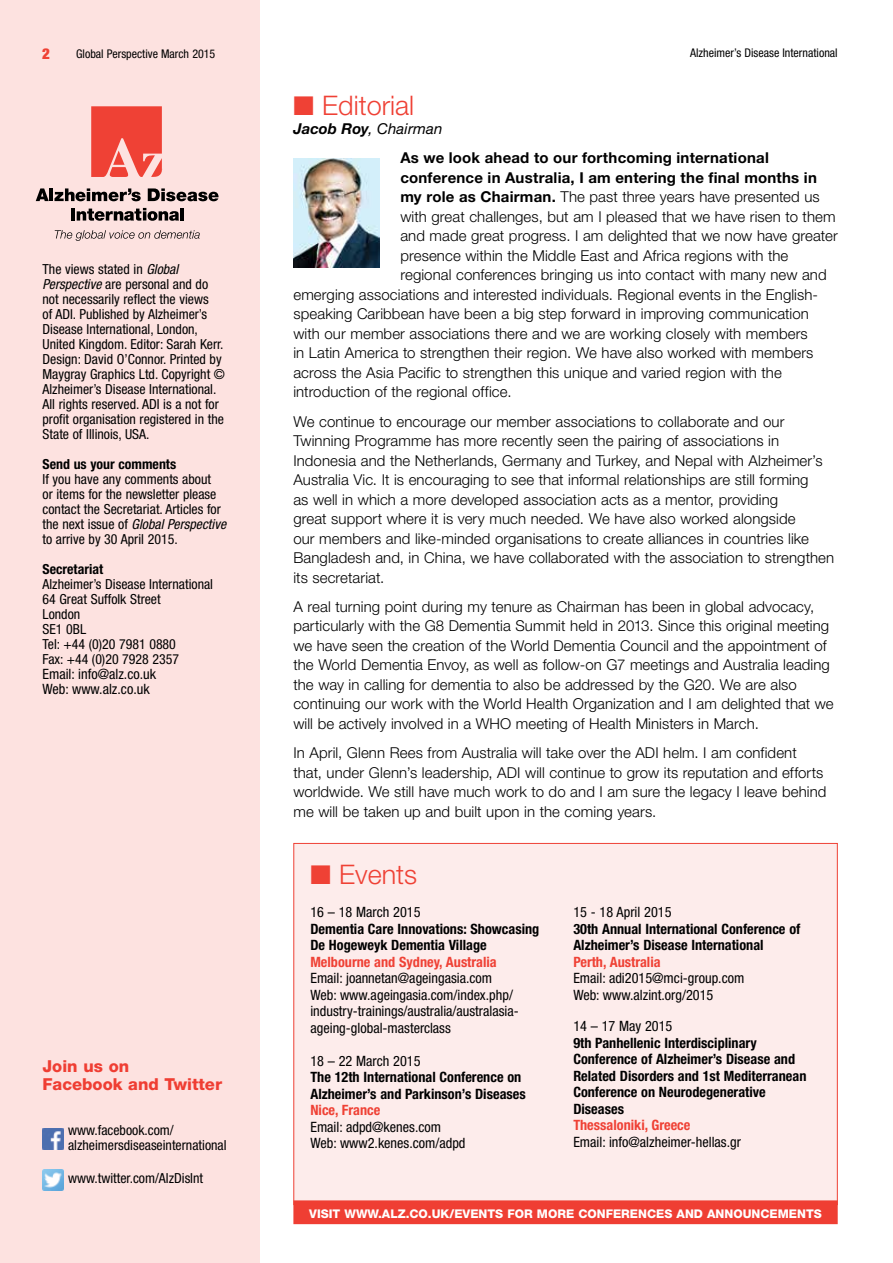
<style>
.page{position:relative;width:893px;height:1263px;background:#fff}
.page>*{position:absolute;margin:0;border:0;box-sizing:border-box;transform-origin:0 0}
.t1{font:300 27px "Helvetica Neue LT Pro";color:#ef4135}
.t2{font:800 16.5px/18px "Helvetica Neue LT Pro";color:#ef3e33}
.t3{font:300 15px/19.5px "Helvetica Neue LT Pro";letter-spacing:.005em;color:#000}
.t4{font:700 15px/29.2px "Helvetica Neue LT Pro";letter-spacing:.015em;color:#000}
.t5{font:900 condensed 15px "Helvetica Neue LT Pro";color:#ef4135}
.t6{font:condensed 14.25px/16.5px "Helvetica Neue LT Pro";color:#000}
.t7{font:700 condensed 14.25px/16.5px "Helvetica Neue LT Pro";color:#000}
.t8{font:700 condensed 14.25px "Helvetica Neue LT Pro";color:#ef4135}
.t9{font:condensed 13.8px/15px "Helvetica Neue LT Pro";color:#000}
.t10{font:700 condensed 13.8px "Helvetica Neue LT Pro";color:#000}
.t11{font:800 12px "Helvetica Neue LT Pro";color:#fff}
.t12{font:condensed 12px "Helvetica Neue LT Pro";color:#000}
.s1{font-style:italic}
.s2{font-weight:400;font-style:italic}
.s3{font-weight:700}
</style>
<div class="page">
<div style="left:0;top:0;width:259px;height:1263px;background:#fde2e0"></div>
<img style="left:43px;top:1128px;width:21px;height:21px">
<img style="left:43px;top:1169px;width:21px;height:22px">
<div style="left:293px;top:843px;width:545px;height:362px;background:#fdeceb;border:1px solid #ef4135"></div>
<div style="left:293px;top:1200px;width:545px;height:24px;background:#ef3e33"></div>
<img style="left:293px;top:158px;width:86px;height:110px">
<svg style="left:91px;top:106px;width:71px;height:71px;background:#f1584e"></svg>
<svg style="left:55px;top:230px;width:145px;height:11px"></svg>
<svg style="left:36px;top:188px;width:105px;height:13px"></svg>
<svg style="left:148px;top:188px;width:71px;height:13px"></svg>
<hr style="left:71px;top:208px;width:4px;height:13px;background:#000">
<svg style="left:77px;top:208px;width:107px;height:13px"></svg>
<p class="t5" style="left:42px;top:45px;width:9px">2</p>
<p class="t12" style="left:76px;top:47px;width:141px">Global Perspective March 2015</p>
<p class="t12" style="left:690px;top:46px;width:149px">Alzheimer’s Disease International</p>
<p class="t9" style="left:43px;top:261px;width:184px">The views stated in <span class="s1">Global Perspective</span> are personal and do not necessarily reflect the views<br>of ADI. Published by Alzheimer’s Disease International, London, United Kingdom. Editor: Sarah Kerr.<br>Design: David O’Connor. Printed by Maygray Graphics Ltd. Copyright © Alzheimer’s Disease International.<br>All rights reserved. ADI is a not for profit organisation registered in the State of Illinois, USA.</p>
<p class="t10" style="left:43px;top:455px;width:135px">Send us your comments</p>
<p class="t9" style="left:43px;top:471px;width:185px">If you have any comments about<br>or items for the newsletter please contact the Secretariat. Articles for the next issue of <span class="s1">Global Perspective </span>to arrive by 30 April 2015.</p>
<p class="t10" style="left:43px;top:560px;width:62px">Secretariat</p>
<p class="t9" style="left:43px;top:576px;width:172px">Alzheimer’s Disease International<br>64 Great Suffolk Street<br>London<br>SE1 0BL<br>Tel: +44 (0)20 7981 0880<br>Fax: +44 (0)20 7928 2357</p>
<p class="t6" style="left:43px;top:666px;width:115px;line-height:15px">Email: info@alz.co.uk<br>Web: www.alz.co.uk</p>
<p class="t2" style="left:43px;top:1057px;width:181px">JOIN US ON<br>FACEBOOK AND TWITTER</p>
<p class="t9" style="left:68px;top:1123px;width:160px">www.facebook.com/ alzheimersdiseaseinternational</p>
<p class="t9" style="left:68px;top:1171px;width:137px">www.twitter.com/AlzDisInt</p>
<h1 class="t1" style="left:293px;top:89px;width:122px">■ Editorial</h1>
<p class="t4" style="left:400px;top:114px;width:370px;text-indent:-107px"><span class="s1">Jacob Roy</span><span class="s2">, Chairman<br></span>As we look ahead to our forthcoming international</p>
<p class="t4" style="left:400px;top:163px;width:418px">conference in Australia, I am entering the final months in</p>
<p class="t3" style="left:400px;top:187px;width:421px"><span class="s3">my role as Chairman.</span> The past three years have presented us</p>
<p class="t3" style="left:400px;top:206px;width:437px">with great challenges, but am I pleased that we have risen to them</p>
<p class="t3" style="left:400px;top:226px;width:439px">and made great progress. I am delighted that we now have greater</p>
<p class="t3" style="left:400px;top:245px;width:389px">presence within the Middle East and Africa regions with the</p>
<p class="t3" style="left:400px;top:265px;width:428px">regional conferences bringing us into contact with many new and</p>
<p class="t3" style="left:293px;top:284px;width:526px">emerging associations and interested individuals. Regional events in the English-</p>
<p class="t3" style="left:293px;top:304px;width:517px">speaking Caribbean have been a big step forward in improving communication</p>
<p class="t3" style="left:293px;top:323px;width:516px">with our member associations there and we are working closely with members</p>
<p class="t3" style="left:293px;top:343px;width:522px">in Latin America to strengthen their region. We have also worked with members</p>
<p class="t3" style="left:293px;top:362px;width:490px">across the Asia Pacific to strengthen this unique and varied region with the</p>
<p class="t3" style="left:293px;top:382px;width:220px">introduction of the regional office.</p>
<p class="t3" style="left:293px;top:411px;width:542px">We continue to encourage our member associations to collaborate and our Twinning Programme has more recently seen the pairing of associations in Indonesia and the Netherlands, Germany and Turkey, and Nepal with Alzheimer’s Australia Vic. It is encouraging to see that informal relationships are still forming<br>as well in which a more developed association acts as a mentor, providing<br>great support where it is very much needed. We have also worked alongside<br>our members and like-minded organisations to create alliances in countries like Bangladesh and, in China, we have collaborated with the association to strengthen its secretariat.</p>
<p class="t3" style="left:293px;top:596px;width:542px">A real turning point during my tenure as Chairman has been in global advocacy, particularly with the G8 Dementia Summit held in 2013. Since this original meeting we have seen the creation of the World Dementia Council and the appointment of the World Dementia Envoy, as well as follow-on G7 meetings and Australia leading the way in calling for dementia to also be addressed by the G20. We are also continuing our work with the World Health Organization and I am delighted that we will be actively involved in a WHO meeting of Health Ministers in March.</p>
<p class="t3" style="left:293px;top:743px;width:534px">In April, Glenn Rees from Australia will take over the ADI helm. I am confident that, under Glenn’s leadership, ADI will continue to grow its reputation and efforts worldwide. We still have much work to do and I am sure the legacy I leave behind me will be taken up and built upon in the coming years.</p>
<h1 class="t1" style="left:310px;top:858px;width:108px">■ Events</h1>
<p class="t6" style="left:310px;top:904px;width:112px">16 – 18 March 2015</p>
<p class="t7" style="left:310px;top:920px;width:230px">Dementia Care Innovations: Showcasing<br>De Hogeweyk Dementia Village</p>
<p class="t8" style="left:310px;top:953px;width:188px">Melbourne and Sydney, Australia</p>
<p class="t6" style="left:310px;top:970px;width:210px">Email: joannetan@ageingasia.com Web: www.ageingasia.com/index.php/ industry-trainings/australia/australasia&shy;ageing-global-masterclass</p>
<p class="t6" style="left:310px;top:1052px;width:112px">18 – 22 March 2015</p>
<p class="t7" style="left:310px;top:1069px;width:217px">The 12th International Conference on<br>Alzheimer’s and Parkinson’s Diseases</p>
<p class="t8" style="left:310px;top:1101px;width:71px">Nice, France</p>
<p class="t6" style="left:310px;top:1118px;width:157px">Email: adpd@kenes.com<br>Web: www2.kenes.com/adpd</p>
<p class="t6" style="left:573px;top:904px;width:100px">15 - 18 April 2015</p>
<p class="t7" style="left:573px;top:920px;width:229px">30th Annual International Conference of<br>Alzheimer’s Disease International</p>
<p class="t8" style="left:573px;top:953px;width:89px">Perth, Australia</p>
<p class="t6" style="left:573px;top:970px;width:172px">Email: adi2015@mci-group.com<br>Web: www.alzint.org/2015</p>
<p class="t6" style="left:573px;top:1018px;width:101px">14 – 17 May 2015</p>
<p class="t7" style="left:573px;top:1034px;width:235px">9th Panhellenic Interdisciplinary<br>Conference of Alzheimer’s Disease and<br>Related Disorders and 1st Mediterranean<br>Conference on Neurodegenerative<br>Diseases</p>
<p class="t8" style="left:573px;top:1116px;width:119px">Thessaloniki, Greece</p>
<p class="t6" style="left:573px;top:1133px;width:169px">Email: info@alzheimer-hellas.gr</p>
<p class="t11" style="left:309px;top:1206px;width:514px">VISIT WWW.ALZ.CO.UK/EVENTS FOR MORE CONFERENCES AND ANNOUNCEMENTS</p>
</div>
